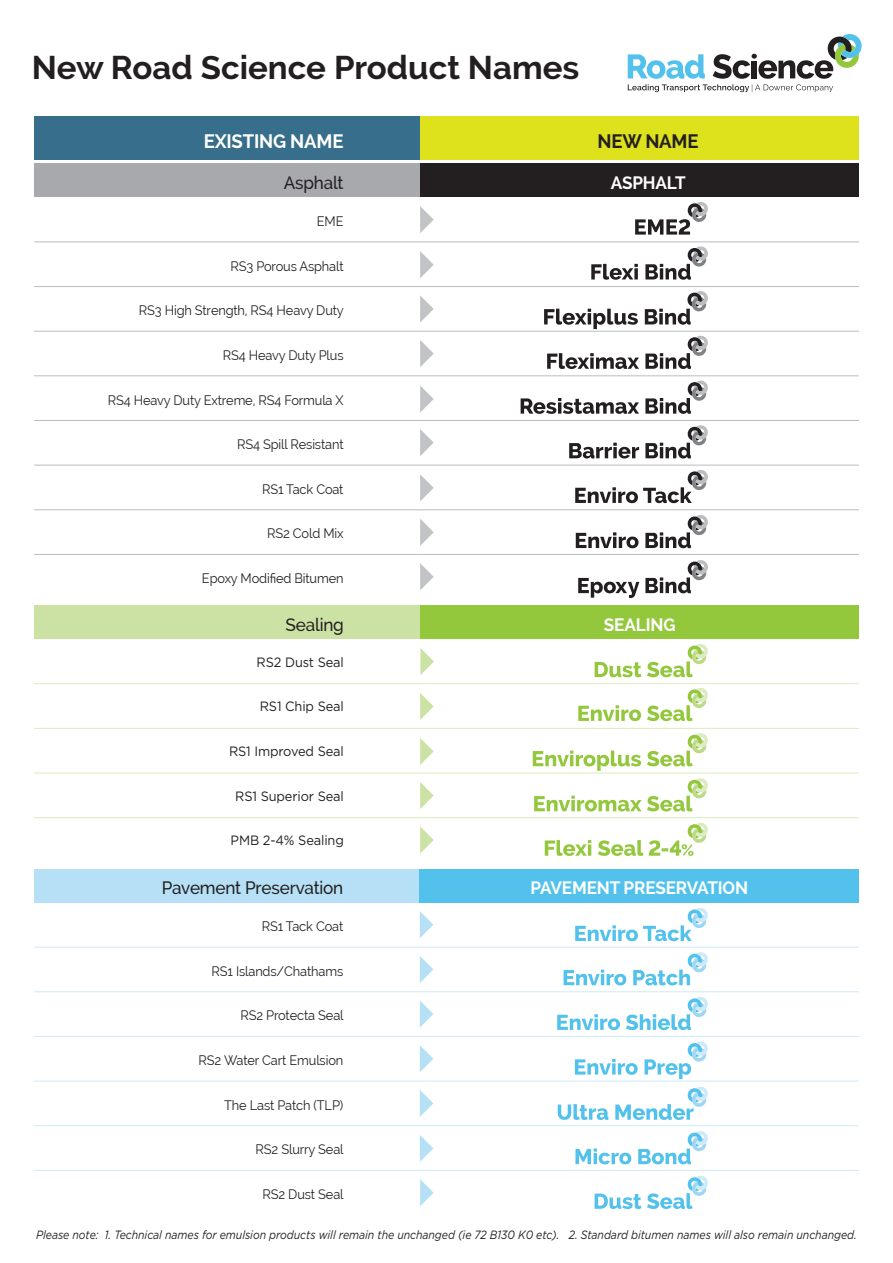
<style>
.page{position:relative;width:893px;height:1263px;background:#fff}
.page>*{position:absolute;margin:0;border:0;box-sizing:border-box;transform-origin:0 0}
.t1{font:700 33px "Raleway";color:#231f20}
.Body_Copy{font:700 19.5px "Raleway";letter-spacing:-.01em;color:#fff;scale:.95 1}
.Body_Copy-2{font:700 19.5px "Raleway";letter-spacing:-.01em;color:#231f20;scale:.95 1}
.Body_Copy-3{font:500 18px "Raleway";letter-spacing:-.01em;color:#231f20;scale:.95 1}
.Body_Copy-4{font:700 18px "Raleway";letter-spacing:-.01em;color:#fff;scale:.95 1}
.Body_Copy-5{font:13.5px "Raleway";letter-spacing:-.01em;color:#231f20;scale:.95 1}
.Body_Copy-6{font:13.5px "Gotham";letter-spacing:-.01em;color:#231f20;scale:.95 1}
.Body_Copy-7{font:italic 12px "Gotham";letter-spacing:-.005em;color:#231f20;scale:.88 1}
</style>
<div class="page">
<svg style="left:628px;top:34px;width:234px;height:58px"></svg>
<div style="left:34px;top:117px;width:386px;height:43px;background:#366e8b"></div>
<div style="left:420px;top:117px;width:439px;height:43px;background:#dde21c"></div>
<div style="left:34px;top:605px;width:386px;height:34px;background:#cce2a4"></div>
<div style="left:420px;top:605px;width:439px;height:34px;background:#94c83c"></div>
<hr style="left:420px;top:683px;width:439px;height:1px;background:#dcebc1">
<hr style="left:420px;top:728px;width:439px;height:1px;background:#dcebc1">
<hr style="left:420px;top:773px;width:439px;height:1px;background:#dcebc1">
<hr style="left:420px;top:817px;width:439px;height:1px;background:#dcebc1">
<hr style="left:34px;top:683px;width:386px;height:1px;background:#dcebc1">
<hr style="left:34px;top:728px;width:386px;height:1px;background:#dcebc1">
<hr style="left:34px;top:773px;width:386px;height:1px;background:#dcebc1">
<hr style="left:34px;top:817px;width:386px;height:1px;background:#dcebc1">
<svg style="left:595px;top:644px;width:113px;height:33px"></svg>
<svg style="left:578px;top:688px;width:130px;height:33px"></svg>
<svg style="left:533px;top:733px;width:175px;height:38px"></svg>
<svg style="left:534px;top:778px;width:174px;height:33px"></svg>
<svg style="left:545px;top:822px;width:163px;height:34px"></svg>
<svg style="left:420px;top:648px;width:14px;height:27px"></svg>
<svg style="left:420px;top:738px;width:14px;height:27px"></svg>
<svg style="left:420px;top:826px;width:14px;height:27px"></svg>
<svg style="left:420px;top:693px;width:14px;height:27px"></svg>
<svg style="left:420px;top:782px;width:14px;height:27px"></svg>
<div style="left:34px;top:163px;width:386px;height:34px;background:#a8a9ad"></div>
<div style="left:420px;top:163px;width:439px;height:34px;background:#231f20"></div>
<svg style="left:34px;top:241px;width:386px;height:270px"></svg>
<hr style="left:420px;top:242px;width:439px;height:1px;background:#bcbdc0">
<hr style="left:420px;top:286px;width:439px;height:1px;background:#bcbdc0">
<hr style="left:420px;top:331px;width:439px;height:1px;background:#bcbdc0">
<hr style="left:420px;top:376px;width:439px;height:1px;background:#bcbdc0">
<hr style="left:420px;top:420px;width:439px;height:1px;background:#bcbdc0">
<hr style="left:420px;top:465px;width:439px;height:1px;background:#bcbdc0">
<hr style="left:420px;top:509px;width:439px;height:1px;background:#bcbdc0">
<hr style="left:420px;top:554px;width:439px;height:1px;background:#bcbdc0">
<hr style="left:34px;top:242px;width:386px;height:1px;background:#bcbdc0">
<hr style="left:34px;top:286px;width:386px;height:1px;background:#bcbdc0">
<hr style="left:34px;top:331px;width:386px;height:1px;background:#bcbdc0">
<hr style="left:34px;top:376px;width:386px;height:1px;background:#bcbdc0">
<hr style="left:34px;top:420px;width:386px;height:1px;background:#bcbdc0">
<hr style="left:34px;top:465px;width:386px;height:1px;background:#bcbdc0">
<hr style="left:34px;top:509px;width:386px;height:1px;background:#bcbdc0">
<hr style="left:34px;top:554px;width:386px;height:1px;background:#bcbdc0">
<svg style="left:547px;top:335px;width:161px;height:34px"></svg>
<svg style="left:521px;top:380px;width:187px;height:34px"></svg>
<svg style="left:569px;top:425px;width:139px;height:33px"></svg>
<svg style="left:576px;top:515px;width:132px;height:33px"></svg>
<svg style="left:578px;top:560px;width:130px;height:38px"></svg>
<svg style="left:575px;top:470px;width:133px;height:33px"></svg>
<svg style="left:591px;top:246px;width:117px;height:34px"></svg>
<svg style="left:635px;top:201px;width:73px;height:34px"></svg>
<svg style="left:544px;top:291px;width:164px;height:38px"></svg>
<svg style="left:420px;top:206px;width:14px;height:27px"></svg>
<svg style="left:420px;top:295px;width:14px;height:27px"></svg>
<svg style="left:420px;top:386px;width:14px;height:27px"></svg>
<svg style="left:420px;top:474px;width:14px;height:27px"></svg>
<svg style="left:420px;top:251px;width:14px;height:27px"></svg>
<svg style="left:420px;top:340px;width:14px;height:27px"></svg>
<svg style="left:420px;top:429px;width:14px;height:27px"></svg>
<svg style="left:420px;top:519px;width:14px;height:27px"></svg>
<svg style="left:420px;top:563px;width:14px;height:27px"></svg>
<div style="left:34px;top:868px;width:386px;height:34px;background:#b6e0f5"></div>
<div style="left:420px;top:868px;width:439px;height:34px;background:#52c2ec"></div>
<hr style="left:420px;top:947px;width:439px;height:1px;background:#ceeaf8">
<hr style="left:420px;top:991px;width:439px;height:1px;background:#ceeaf8">
<hr style="left:420px;top:1036px;width:439px;height:1px;background:#ceeaf8">
<hr style="left:420px;top:1081px;width:439px;height:1px;background:#ceeaf8">
<hr style="left:420px;top:1125px;width:439px;height:1px;background:#ceeaf8">
<hr style="left:420px;top:1170px;width:439px;height:1px;background:#ceeaf8">
<hr style="left:34px;top:947px;width:386px;height:1px;background:#ceeaf8">
<hr style="left:34px;top:991px;width:386px;height:1px;background:#ceeaf8">
<hr style="left:34px;top:1036px;width:386px;height:1px;background:#ceeaf8">
<hr style="left:34px;top:1081px;width:386px;height:1px;background:#ceeaf8">
<hr style="left:34px;top:1125px;width:386px;height:1px;background:#ceeaf8">
<hr style="left:34px;top:1170px;width:386px;height:1px;background:#ceeaf8">
<svg style="left:595px;top:1175px;width:113px;height:34px"></svg>
<svg style="left:575px;top:1131px;width:133px;height:33px"></svg>
<svg style="left:564px;top:952px;width:144px;height:33px"></svg>
<svg style="left:557px;top:997px;width:151px;height:33px"></svg>
<svg style="left:575px;top:1041px;width:133px;height:38px"></svg>
<svg style="left:558px;top:1086px;width:150px;height:34px"></svg>
<svg style="left:575px;top:908px;width:133px;height:33px"></svg>
<svg style="left:420px;top:911px;width:13px;height:27px"></svg>
<svg style="left:420px;top:1001px;width:13px;height:26px"></svg>
<svg style="left:420px;top:1090px;width:13px;height:27px"></svg>
<svg style="left:420px;top:1179px;width:14px;height:27px"></svg>
<svg style="left:420px;top:956px;width:13px;height:27px"></svg>
<svg style="left:420px;top:1045px;width:13px;height:27px"></svg>
<svg style="left:420px;top:1135px;width:13px;height:27px"></svg>
<p class="t1" style="left:32px;top:48px;width:549px">New Road Science Product Names</p>
<p class="Body_Copy" style="left:204px;top:130px;width:149px">EXISTING NAME</p>
<p class="Body_Copy-2" style="left:597px;top:130px;width:108px">NEW NAME</p>
<p class="Body_Copy-3" style="left:284px;top:172px;width:64px">Asphalt</p>
<p class="Body_Copy-4" style="left:611px;top:172px;width:80px">ASPHALT</p>
<p class="Body_Copy-5" style="left:317px;top:213px;width:30px">EME</p>
<p class="Body_Copy-5" style="left:230px;top:258px;width:121px">RS3 Porous Asphalt</p>
<p class="Body_Copy-5" style="left:139px;top:303px;width:217px">RS3 High Strength, RS4 Heavy Duty</p>
<p class="Body_Copy-5" style="left:223px;top:347px;width:129px">RS4 Heavy Duty Plus</p>
<p class="Body_Copy-5" style="left:108px;top:392px;width:250px">RS4 Heavy Duty Extreme, RS4 Formula X</p>
<p class="Body_Copy-5" style="left:237px;top:437px;width:114px">RS4 Spill Resistant</p>
<p class="Body_Copy-5" style="left:262px;top:481px;width:87px">RS1 Tack Coat</p>
<p class="Body_Copy-5" style="left:267px;top:526px;width:82px">RS2 Cold Mix</p>
<p class="Body_Copy-5" style="left:202px;top:570px;width:151px">Epoxy Modified Bitumen</p>
<p class="Body_Copy-3" style="left:285px;top:614px;width:63px">Sealing</p>
<p class="Body_Copy-4" style="left:604px;top:614px;width:77px">SEALING</p>
<p class="Body_Copy-6" style="left:257px;top:653px;width:93px">RS2 Dust Seal</p>
<p class="Body_Copy-6" style="left:260px;top:698px;width:90px">RS1 Chip Seal</p>
<p class="Body_Copy-6" style="left:229px;top:743px;width:122px">RS1 Improved Seal</p>
<p class="Body_Copy-6" style="left:235px;top:787px;width:116px">RS1 Superior Seal</p>
<p class="Body_Copy-6" style="left:231px;top:832px;width:121px">PMB 2-4% Sealing</p>
<p class="Body_Copy-3" style="left:162px;top:877px;width:193px">Pavement Preservation</p>
<p class="Body_Copy-4" style="left:531px;top:877px;width:230px">PAVEMENT PRESERVATION</p>
<p class="Body_Copy-5" style="left:262px;top:918px;width:87px">RS1 Tack Coat</p>
<p class="Body_Copy-5" style="left:211px;top:963px;width:140px">RS1 Islands/Chathams</p>
<p class="Body_Copy-5" style="left:240px;top:1008px;width:110px">RS2 Protecta Seal</p>
<p class="Body_Copy-5" style="left:199px;top:1052px;width:154px">RS2 Water Cart Emulsion</p>
<p class="Body_Copy-5" style="left:224px;top:1097px;width:127px">The Last Patch (TLP)</p>
<p class="Body_Copy-5" style="left:255px;top:1142px;width:94px">RS2 Slurry Seal</p>
<p class="Body_Copy-5" style="left:262px;top:1186px;width:87px">RS2 Dust Seal</p>
<p class="Body_Copy-7" style="left:36px;top:1226px;width:934px">Please note: 1. Technical names for emulsion products will remain the unchanged (ie 72 B130 K0 etc). 2. Standard bitumen names will also remain unchanged.</p>
</div>
